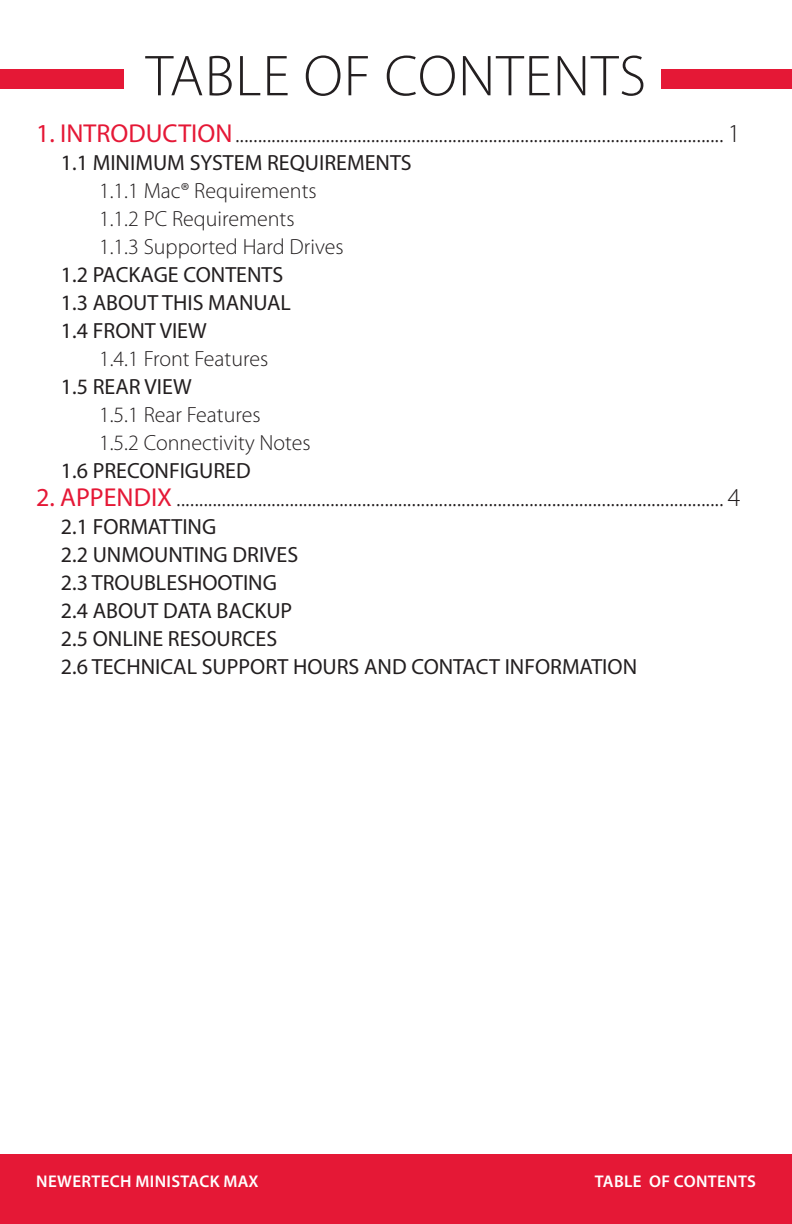
<style>
.page{position:relative;width:792px;height:1224px;background:#fff}
.page>*{position:absolute;margin:0;border:0;box-sizing:border-box;transform-origin:0 0}
.t1{font:300 58.2px "Myriad Pro";letter-spacing:.02em;color:#231f20}
.t2{font:300 26px "Myriad Pro";color:#231f20}
.t3{font:22px "Myriad Pro";color:#231f20}
.t4{font:300 22px "Myriad Pro";color:#231f20}
.t5{font:600 17px "Myriad Pro";letter-spacing:.02em;color:#fff}
.s1{font-weight:400;color:#e51836}
</style>
<div class="page">
<div style="left:0;top:1155px;width:792px;height:69px;background:#e51836"></div>
<div style="left:0;top:70px;width:124px;height:19px;background:#e51836"></div>
<div style="left:662px;top:70px;width:130px;height:19px;background:#e51836"></div>
<p class="t1" style="left:146px;top:44px;width:502px">TABLE OF CONTENTS</p>
<p class="t2" style="left:36px;top:119px;width:706px"><span class="s1">1. INTRODUCTION</span>............................................................................................................ 1</p>
<p class="t3" style="left:61px;top:149px;width:352px">1.1 MINIMUM SYSTEM REQUIREMENTS</p>
<p class="t4" style="left:99px;top:178px;width:219px">1.1.1 Mac® Requirements</p>
<p class="t4" style="left:99px;top:206px;width:197px">1.1.2 PC Requirements</p>
<p class="t4" style="left:99px;top:234px;width:246px">1.1.3 Supported Hard Drives</p>
<p class="t3" style="left:61px;top:261px;width:224px">1.2 PACKAGE CONTENTS</p>
<p class="t3" style="left:61px;top:289px;width:232px">1.3 ABOUT THIS MANUAL</p>
<p class="t3" style="left:61px;top:317px;width:148px">1.4 FRONT VIEW</p>
<p class="t4" style="left:99px;top:346px;width:171px">1.4.1 Front Features</p>
<p class="t3" style="left:61px;top:373px;width:132px">1.5 REAR VIEW</p>
<p class="t4" style="left:99px;top:402px;width:163px">1.5.1 Rear Features</p>
<p class="t4" style="left:99px;top:430px;width:213px">1.5.2 Connectivity Notes</p>
<p class="t3" style="left:61px;top:457px;width:191px">1.6 PRECONFIGURED</p>
<p class="t2" style="left:36px;top:483px;width:706px"><span class="s1">2. APPENDIX</span> ......................................................................................................................... 4</p>
<p class="t3" style="left:61px;top:513px;width:157px">2.1 FORMATTING</p>
<p class="t3" style="left:61px;top:541px;width:239px">2.2 UNMOUNTING DRIVES</p>
<p class="t3" style="left:61px;top:569px;width:218px">2.3 TROUBLESHOOTING</p>
<p class="t3" style="left:61px;top:597px;width:233px">2.4 ABOUT DATA BACKUP</p>
<p class="t3" style="left:61px;top:625px;width:218px">2.5 ONLINE RESOURCES</p>
<p class="t3" style="left:61px;top:653px;width:578px">2.6 TECHNICAL SUPPORT HOURS AND CONTACT INFORMATION</p>
<p class="t5" style="left:36px;top:1171px;width:224px">NEWERTECH MINISTACK MAX</p>
<p class="t5" style="left:595px;top:1171px;width:163px">TABLE OF CONTENTS</p>
</div>
